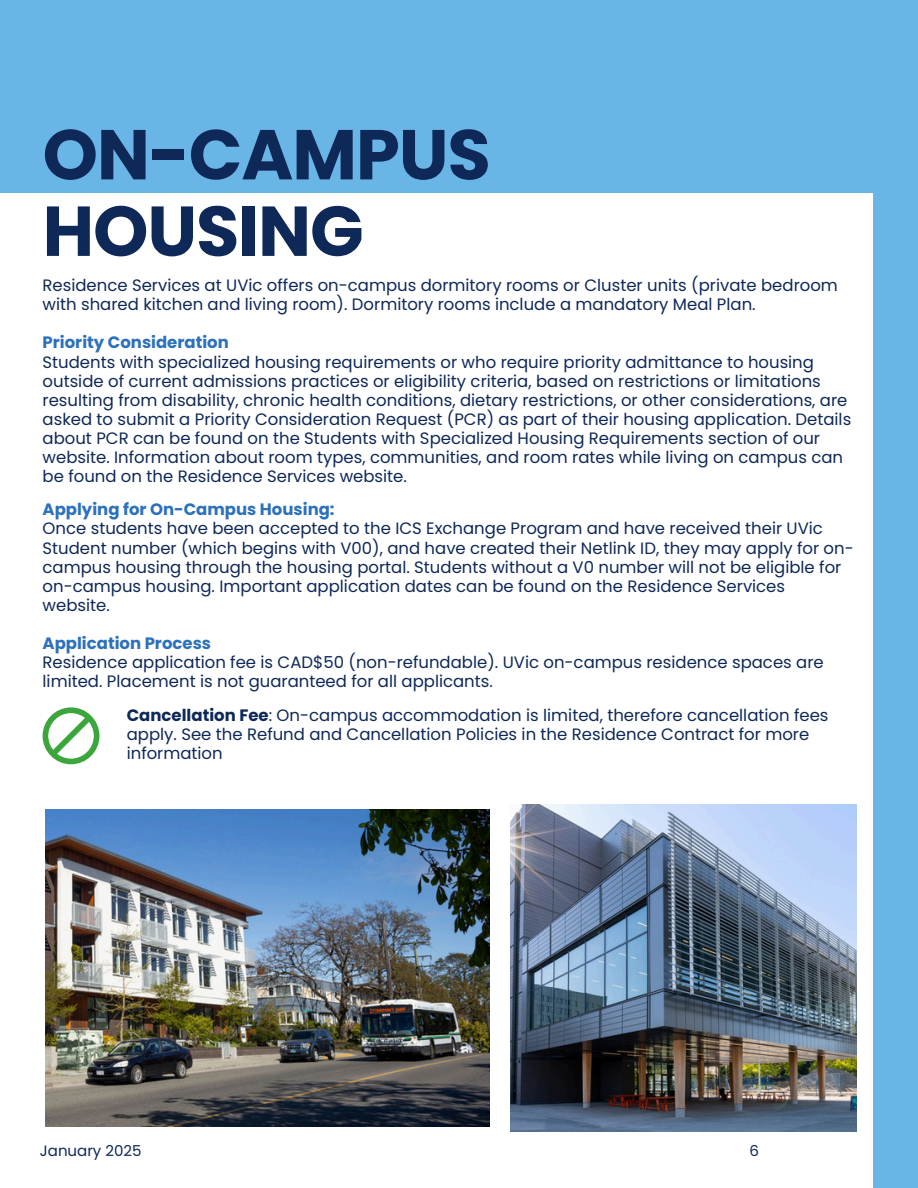
<style>
.page{position:relative;width:918px;height:1188px;background:#68b5e6}
.page>*{position:absolute;margin:0;border:0;box-sizing:border-box;transform-origin:0 0}
.t1{font:700 70.5px/76.5px "Poppins";letter-spacing:-.015em;color:#0e2857}
.t2{font:16.5px/19.2px "Poppins";color:#0e2857}
.t3{font:700 16.5px "Poppins";color:#2c71bb}
.t4{font:15px "Poppins";color:#0e2857}
.s1{font-weight:700}
</style>
<div class="page">
<div style="left:0;top:193px;width:872px;height:995px;background:#fff"></div>
<svg style="left:43px;top:707px;width:56px;height:57px"></svg>
<img style="left:45px;top:810px;width:445px;height:317px">
<img style="left:510px;top:804px;width:347px;height:327px">
<p class="t1" style="left:43px;top:116px;width:450px">ON-CAMPUS<br>HOUSING</p>
<p class="t2" style="left:43px;top:276px;width:797px">Residence Services at UVic offers on-campus dormitory rooms or Cluster units (private bedroom with shared kitchen and living room). Dormitory rooms include a mandatory Meal Plan.</p>
<p class="t3" style="left:43px;top:331px;width:188px">Priority Consideration</p>
<p class="t2" style="left:43px;top:352px;width:810px">Students with specialized housing requirements or who require priority admittance to housing outside of current admissions practices or eligibility criteria, based on restrictions or limitations resulting from disability, chronic health conditions, dietary restrictions, or other considerations, are asked to submit a Priority Consideration Request (PCR) as part of their housing application. Details about PCR can be found on the Students with Specialized Housing Requirements section of our website. Information about room types, communities, and room rates while living on campus can be found on the Residence Services website.</p>
<p class="t3" style="left:43px;top:498px;width:294px">Applying for On-Campus Housing:</p>
<p class="t2" style="left:43px;top:519px;width:813px">Once students have been accepted to the ICS Exchange Program and have received their UVic Student number (which begins with V00), and have created their Netlink ID, they may apply for on&shy;campus housing through the housing portal. Students without a V0 number will not be eligible for on-campus housing. Important application dates can be found on the Residence Services website.</p>
<p class="t3" style="left:43px;top:632px;width:170px">Application Process</p>
<p class="t2" style="left:43px;top:653px;width:783px">Residence application fee is CAD$50 (non-refundable). UVic on-campus residence spaces are limited. Placement is not guaranteed for all applicants.</p>
<p class="t2" style="left:127px;top:705px;width:703px"><span class="s1">Cancellation Fee</span>: On-campus accommodation is limited, therefore cancellation fees apply. See the Refund and Cancellation Policies in the Residence Contract for more information</p>
<p class="t4" style="left:40px;top:1140px;width:103px">January 2025</p>
<p class="t4" style="left:749px;top:1140px;width:11px">6</p>
</div>
